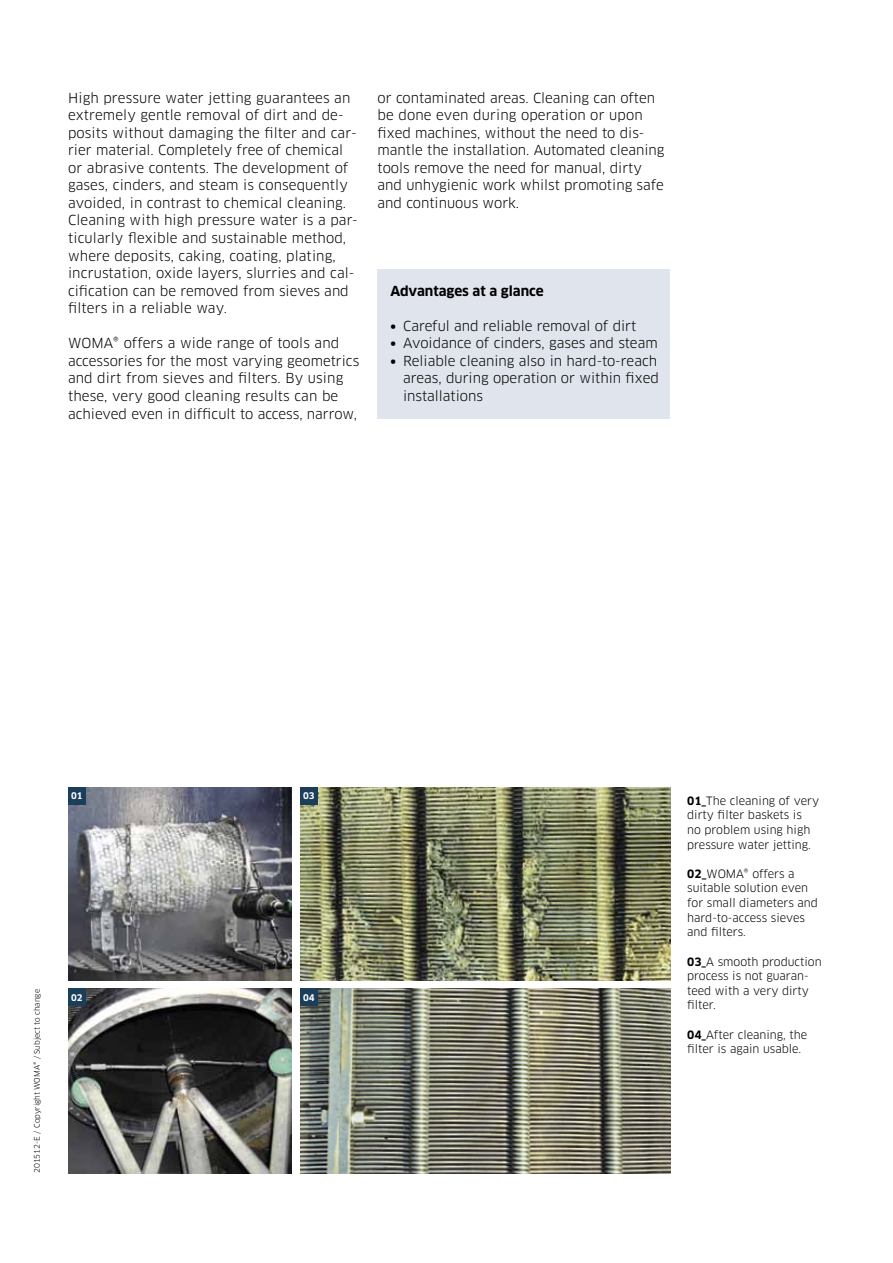
<style>
.page{position:relative;width:893px;height:1263px;background:#fff}
.page>*{position:absolute;margin:0;border:0;box-sizing:border-box;transform-origin:0 0}
.t1{font:13.5px/17.5px "Clan Pro";color:#000}
.t2{font:700 13.5px "Clan Pro";color:#000}
.t3{font:11.25px/14.7px "Clan Pro";color:#000}
.t4{font:700 9px "Clan Pro";color:#fff}
.t5{font:7.5px "Clan Pro";color:#000}
.s1{font-weight:700}
</style>
<div class="page">
<div style="left:378px;top:269px;width:292px;height:149px;background:#e0e4ec"></div>
<img style="left:300px;top:787px;width:370px;height:193px">
<img style="left:300px;top:989px;width:370px;height:184px">
<img style="left:68px;top:989px;width:224px;height:184px">
<img style="left:68px;top:787px;width:224px;height:193px">
<div style="left:68px;top:787px;width:18px;height:18px;background:#1b3e5b"></div>
<div style="left:68px;top:989px;width:18px;height:17px;background:#1b3e5b"></div>
<div style="left:300px;top:989px;width:18px;height:17px;background:#1b3e5b"></div>
<div style="left:300px;top:787px;width:18px;height:18px;background:#1b3e5b"></div>
<p class="t1" style="left:68px;top:89px;width:291px">High pressure water jetting guarantees an extremely gentle removal of dirt and de&shy;posits without damaging the filter and car&shy;rier material. Completely free of chemical or abrasive contents. The development of gases, cinders, and steam is consequently avoided, in contrast to chemical cleaning.<br>Cleaning with high pressure water is a par&shy;ticularly flexible and sustainable method, where deposits, caking, coating, plating, incrustation, oxide layers, slurries and cal&shy;cification can be removed from sieves and filters in a reliable way.</p>
<p class="t1" style="left:68px;top:335px;width:293px">WOMA® offers a wide range of tools and accessories for the most varying geometrics and dirt from sieves and filters. By using these, very good cleaning results can be achieved even in difficult to access, narrow,</p>
<p class="t1" style="left:378px;top:89px;width:288px">or contaminated areas. Cleaning can often be done even during operation or upon fixed machines, without the need to dis&shy;mantle the installation. Automated cleaning tools remove the need for manual, dirty and unhygienic work whilst promoting safe and continuous work.</p>
<p class="t2" style="left:390px;top:283px;width:155px">Advantages at a glance</p>
<p class="t1" style="left:390px;top:317px;width:248px"><span class="s1">•</span> Careful and reliable removal of dirt</p>
<p class="t1" style="left:390px;top:335px;width:269px"><span class="s1">•</span> Avoidance of cinders, gases and steam</p>
<p class="t1" style="left:403px;top:352px;width:257px;text-indent:-13px"><span class="s1">•</span> Reliable cleaning also in hard-to-reach areas, during operation or within fixed installations</p>
<p class="t4" style="left:71px;top:791px;width:13px">01</p>
<p class="t4" style="left:303px;top:791px;width:13px">03</p>
<p class="t5" style="left:33px;top:1173px;width:186px;rotate:-90deg">201512-E / Copyright WOMA® / Subject to change</p>
<p class="t4" style="left:71px;top:992px;width:13px">02</p>
<p class="t4" style="left:303px;top:992px;width:13px">04</p>
<p class="t3" style="left:687px;top:793px;width:133px"><span class="s1">01_</span>The cleaning of very dirty filter baskets is<br>no problem using high pressure water jetting.</p>
<p class="t3" style="left:687px;top:866px;width:132px"><span class="s1">02_</span>WOMA® offers a suitable solution even for small diameters and hard-to-access sieves and filters.</p>
<p class="t3" style="left:687px;top:954px;width:136px"><span class="s1">03_</span>A smooth production process is not guaran&shy;teed with a very dirty filter.</p>
<p class="t3" style="left:687px;top:1027px;width:122px"><span class="s1">04_</span>After cleaning, the filter is again usable.</p>
</div>
